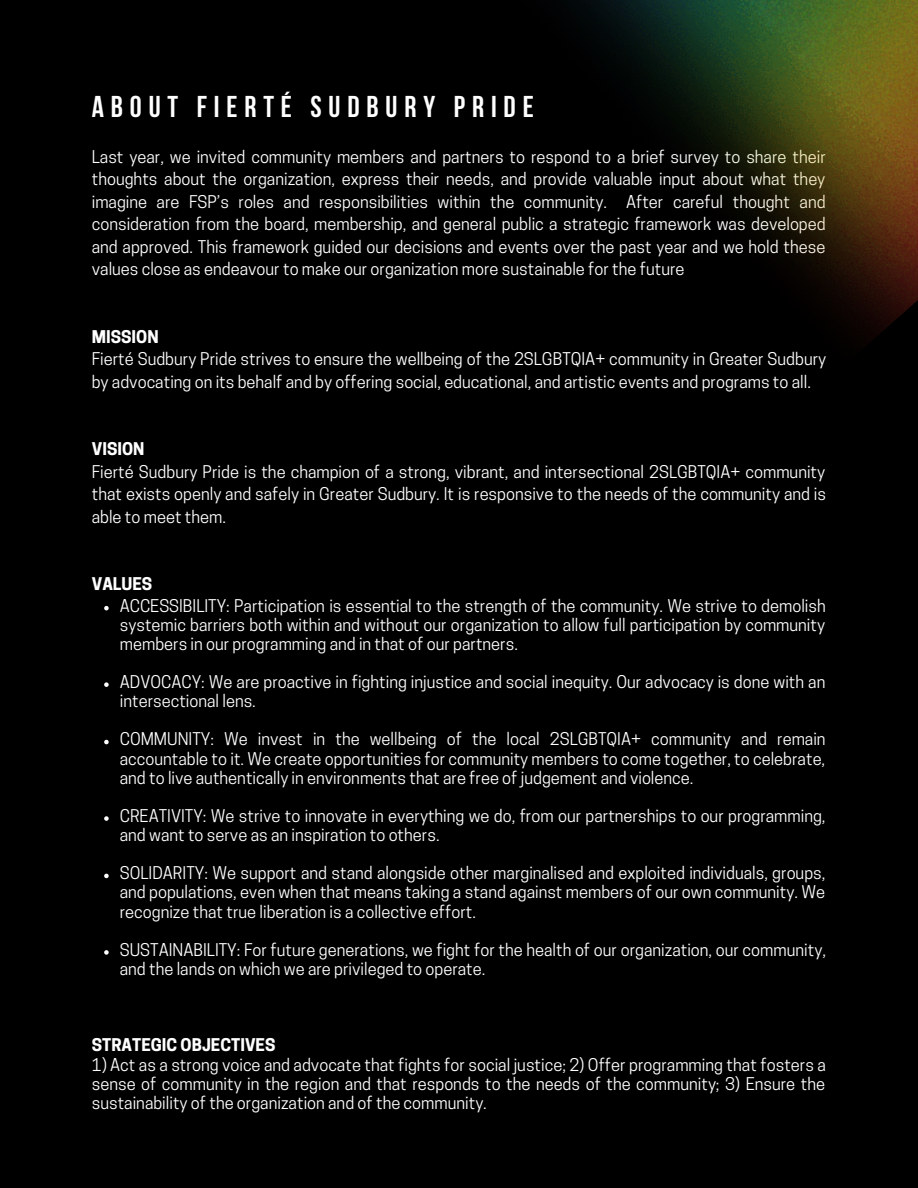
<style>
.page{position:relative;width:918px;height:1188px;background:#000}
.page>*{position:absolute;margin:0;border:0;box-sizing:border-box;transform-origin:0 0}
.t1{font:700 30px "Bebas Neue";letter-spacing:.23em;color:#fff}
.t2{font:16.5px/19.2px "Cooper Hewitt";color:#fff;text-align:justify}
.t3{font:700 16.5px "Cooper Hewitt";color:#fff}
</style>
<div class="page">
<svg style="left:104px;top:606px;width:5px;height:4px"></svg>
<svg style="left:104px;top:682px;width:5px;height:5px"></svg>
<svg style="left:104px;top:740px;width:5px;height:4px"></svg>
<svg style="left:104px;top:816px;width:5px;height:5px"></svg>
<svg style="left:104px;top:874px;width:5px;height:4px"></svg>
<svg style="left:104px;top:950px;width:5px;height:5px"></svg>
<img style="left:571px;top:0;width:347px;height:343px">
<h1 class="t1" style="left:92px;top:94px;width:444px">ABOUT FIERTÉ SUDBURY PRIDE</h1>
<p class="t2" style="left:92px;top:147px;width:736px;line-height:22.5px">Last year, we invited community members and partners to respond to a brief survey to share their thoughts about the organization, express their needs, and provide valuable input about what they imagine are FSP’s roles and responsibilities within the community. After careful thought and consideration from the board, membership, and general public a strategic framework was developed and approved. This framework guided our decisions and events over the past year and we hold these values close as endeavour to make our organization more sustainable for the future</p>
<p class="t3" style="left:92px;top:330px;width:68px">MISSION</p>
<p class="t2" style="left:92px;top:350px;width:736px;line-height:22.5px">Fierté Sudbury Pride strives to ensure the wellbeing of the 2SLGBTQIA+ community in Greater Sudbury by advocating on its behalf and by offering social, educational, and artistic events and programs to all.</p>
<p class="t3" style="left:92px;top:443px;width:54px">VISION</p>
<p class="t2" style="left:92px;top:462px;width:736px;line-height:22.5px">Fierté Sudbury Pride is the champion of a strong, vibrant, and intersectional 2SLGBTQIA+ community that exists openly and safely in Greater Sudbury. It is responsive to the needs of the community and is able to meet them.</p>
<p class="t3" style="left:92px;top:578px;width:62px">VALUES</p>
<p class="t2" style="left:120px;top:598px;width:708px">ACCESSIBILITY: Participation is essential to the strength of the community. We strive to demolish systemic barriers both within and without our organization to allow full participation by community members in our programming and in that of our partners.</p>
<p class="t2" style="left:120px;top:674px;width:707px">ADVOCACY: We are proactive in fighting injustice and social inequity. Our advocacy is done with an intersectional lens.</p>
<p class="t2" style="left:120px;top:732px;width:707px">COMMUNITY: We invest in the wellbeing of the local 2SLGBTQIA+ community and remain accountable to it. We create opportunities for community members to come together, to celebrate, and to live authentically in environments that are free of judgement and violence.</p>
<p class="t2" style="left:120px;top:808px;width:707px">CREATIVITY: We strive to innovate in everything we do, from our partnerships to our programming, and want to serve as an inspiration to others.</p>
<p class="t2" style="left:120px;top:866px;width:707px">SOLIDARITY: We support and stand alongside other marginalised and exploited individuals, groups, and populations, even when that means taking a stand against members of our own community. We recognize that true liberation is a collective effort.</p>
<p class="t2" style="left:120px;top:942px;width:708px">SUSTAINABILITY: For future generations, we fight for the health of our organization, our community, and the lands on which we are privileged to operate.</p>
<p class="t3" style="left:92px;top:1039px;width:185px">STRATEGIC OBJECTIVES</p>
<p class="t2" style="left:92px;top:1057px;width:736px">1) Act as a strong voice and advocate that fights for social justice; 2) Offer programming that fosters a sense of community in the region and that responds to the needs of the community; 3) Ensure the sustainability of the organization and of the community.</p>
</div>
